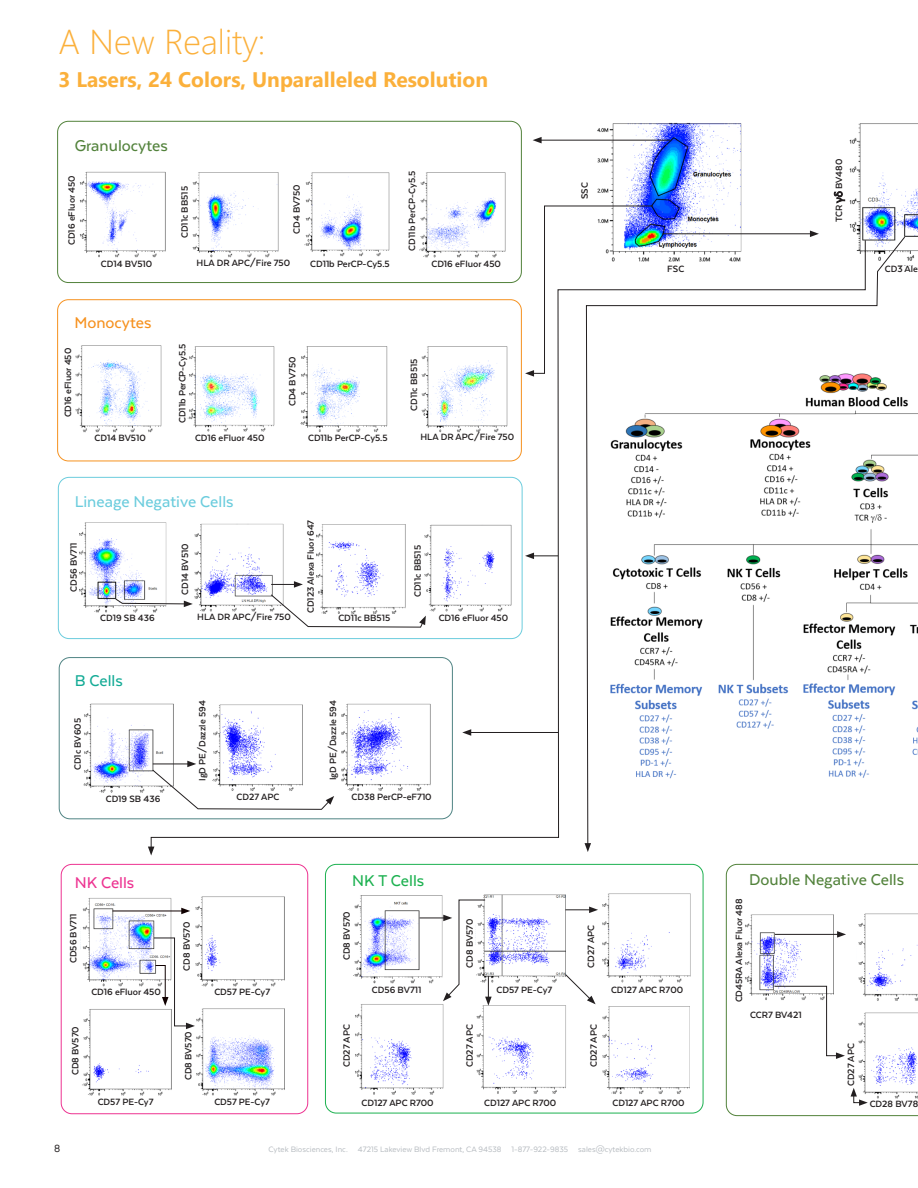
<style>
.page{position:relative;width:918px;height:1188px;background:#fff}
.page>*{position:absolute;margin:0;border:0;box-sizing:border-box;transform-origin:0 0}
.t1{font:300 34.5px "Segoe UI";color:#fbb03b}
.t2{font:700 21px "Segoe UI";color:#fbb03b}
.t3{font:500 18px "Texta";color:#52823b}
.t4{font:500 18px "Texta";color:#6bccdd}
.t5{font:500 18px "Texta";color:#f6911e}
.t6{font:500 18px "Texta";color:#1cb150}
.t7{font:500 18px "Texta";color:#ed3391}
.t8{font:500 18px "Texta";color:#14ab96}
.Page___Left{font:12px "Texta";color:#231f20}
.Tiny{font:700 10.5px "Texta";color:#231f20}
.Micro{font:9px "Texta";color:#b6bbc0}
.s1{font-family:"Segoe UI";font-weight:400}
</style>
<div class="page">
<img style="left:849px;top:123px;width:69px;height:138px">
<img style="left:596px;top:123px;width:146px;height:113px">
<img style="left:79px;top:171px;width:87px;height:87px">
<img style="left:193px;top:172px;width:85px;height:68px">
<img style="left:305px;top:172px;width:85px;height:68px">
<img style="left:420px;top:172px;width:85px;height:68px">
<div style="left:57px;top:121px;width:465px;height:162px;border:1px solid #52823b;border-radius:11px"></div>
<img style="left:76px;top:345px;width:74px;height:88px">
<div style="left:61px;top:864px;width:247px;height:250px;border:1px solid #ed3391;border-radius:11px"></div>
<img style="left:82px;top:898px;width:90px;height:88px">
<img style="left:196px;top:1008px;width:89px;height:88px">
<img style="left:195px;top:897px;width:90px;height:89px">
<img style="left:82px;top:1009px;width:90px;height:87px">
<hr style="left:113px;top:911px;width:71px;height:1px;background:#100000">
<svg style="left:181px;top:908px;width:9px;height:6px"></svg>
<svg style="left:153px;top:937px;width:42px;height:92px"></svg>
<img style="left:79px;top:522px;width:71px;height:90px">
<img style="left:84px;top:703px;width:66px;height:90px">
<hr style="left:539px;top:140px;width:131px;height:1px;background:#231f20">
<svg style="left:533px;top:137px;width:9px;height:6px"></svg>
<svg style="left:544px;top:205px;width:110px;height:35px"></svg>
<hr style="left:662px;top:233px;width:150px;height:1px;background:#231f20">
<svg style="left:810px;top:231px;width:9px;height:5px"></svg>
<svg style="left:150px;top:240px;width:436px;height:608px"></svg>
<svg style="left:148px;top:847px;width:6px;height:9px"></svg>
<hr style="left:469px;top:732px;width:89px;height:1px;background:#231f20">
<svg style="left:462px;top:729px;width:9px;height:7px"></svg>
<svg style="left:525px;top:553px;width:33px;height:6px"></svg>
<svg style="left:586px;top:236px;width:320px;height:607px"></svg>
<svg style="left:585px;top:843px;width:6px;height:9px"></svg>
<svg style="left:115px;top:598px;width:78px;height:9px"></svg>
<svg style="left:270px;top:594px;width:156px;height:34px"></svg>
<svg style="left:271px;top:581px;width:32px;height:7px"></svg>
<svg style="left:152px;top:761px;width:182px;height:49px"></svg>
<div style="left:325px;top:864px;width:378px;height:249px;border:1px solid #1cb150;border-radius:11px"></div>
<img style="left:354px;top:895px;width:89px;height:89px">
<img style="left:483px;top:894px;width:82px;height:89px">
<img style="left:355px;top:1004px;width:88px;height:91px">
<img style="left:602px;top:893px;width:89px;height:90px">
<img style="left:476px;top:1005px;width:90px;height:89px">
<img style="left:602px;top:1006px;width:88px;height:88px">
<svg style="left:565px;top:907px;width:33px;height:6px"></svg>
<svg style="left:565px;top:974px;width:31px;height:30px"></svg>
<svg style="left:420px;top:899px;width:72px;height:107px"></svg>
<svg style="left:726px;top:864px;width:192px;height:252px"></svg>
<p class="t1" style="left:58px;top:9px;width:209px">A New Reality:</p>
<p class="t2" style="left:58px;top:60px;width:431px">3 Lasers, 24 Colors, Unparalleled Resolution</p>
<p class="t3" style="left:75px;top:137px;width:95px">Granulocytes</p>
<p class="Tiny" style="left:66px;top:245px;width:71px;rotate:-90deg">CD16 eFluor 450</p>
<p class="Tiny" style="left:101px;top:258px;width:53px">CD14 BV510</p>
<p class="Tiny" style="left:179px;top:238px;width:53px;rotate:-90deg">CD11c BB515</p>
<p class="Tiny" style="left:291px;top:234px;width:51px;rotate:-90deg">CD4 BV750</p>
<p class="Tiny" style="left:197px;top:258px;width:95px">HLA DR APC/Fire 750</p>
<p class="Tiny" style="left:310px;top:258px;width:81px">CD11b PerCP-Cy5.5</p>
<p class="Tiny" style="left:406px;top:251px;width:81px;rotate:-90deg">CD11b PerCP-Cy5.5</p>
<p class="Tiny" style="left:431px;top:258px;width:71px">CD16 eFluor 450</p>
<p class="t5" style="left:75px;top:314px;width:79px">Monocytes</p>
<p class="Tiny" style="left:63px;top:417px;width:71px;rotate:-90deg">CD16 eFluor 450</p>
<p class="Tiny" style="left:95px;top:432px;width:53px">CD14 BV510</p>
<p class="Tiny" style="left:177px;top:423px;width:81px;rotate:-90deg">CD11b PerCP-Cy5.5</p>
<p class="Tiny" style="left:195px;top:432px;width:71px">CD16 eFluor 450</p>
<p class="Tiny" style="left:287px;top:406px;width:51px;rotate:-90deg">CD4 BV750</p>
<p class="Tiny" style="left:308px;top:432px;width:81px">CD11b PerCP-Cy5.5</p>
<p class="Tiny" style="left:409px;top:411px;width:53px;rotate:-90deg">CD11c BB515</p>
<p class="Tiny" style="left:421px;top:432px;width:95px">HLA DR APC/Fire 750</p>
<p class="t4" style="left:75px;top:492px;width:160px">Lineage Negative Cells</p>
<p class="Tiny" style="left:68px;top:592px;width:51px;rotate:-90deg">CD56 BV711</p>
<p class="Tiny" style="left:100px;top:613px;width:56px">CD19 SB 436</p>
<p class="Tiny" style="left:180px;top:595px;width:53px;rotate:-90deg">CD14 BV510</p>
<p class="Tiny" style="left:197px;top:612px;width:95px">HLA DR APC/Fire 750</p>
<p class="Tiny" style="left:305px;top:613px;width:95px;rotate:-90deg">CD123 Alexa Fluor 647</p>
<p class="Tiny" style="left:338px;top:613px;width:53px">CD11c BB515</p>
<p class="Tiny" style="left:412px;top:597px;width:53px;rotate:-90deg">CD11c BB515</p>
<p class="Tiny" style="left:439px;top:612px;width:71px">CD16 eFluor 450</p>
<p class="t8" style="left:75px;top:672px;width:50px">B Cells</p>
<p class="Tiny" style="left:72px;top:770px;width:53px;rotate:-90deg">CD1c BV605</p>
<p class="Tiny" style="left:197px;top:781px;width:82px;rotate:-90deg">IgD PE/Dazzle 594</p>
<p class="Tiny" style="left:328px;top:780px;width:82px;rotate:-90deg">IgD PE/Dazzle 594</p>
<p class="Tiny" style="left:106px;top:794px;width:56px">CD19 SB 436</p>
<p class="Tiny" style="left:237px;top:792px;width:44px">CD27 APC</p>
<p class="Tiny" style="left:352px;top:791px;width:82px">CD38 PerCP-eF710</p>
<p class="t7" style="left:75px;top:873px;width:61px">NK Cells</p>
<p class="t6" style="left:352px;top:871px;width:74px">NK T Cells</p>
<p class="Tiny" style="left:68px;top:963px;width:51px;rotate:-90deg">CD56 BV711</p>
<p class="Tiny" style="left:181px;top:971px;width:51px;rotate:-90deg">CD8 BV570</p>
<p class="Tiny" style="left:341px;top:960px;width:51px;rotate:-90deg">CD8 BV570</p>
<p class="Tiny" style="left:464px;top:968px;width:51px;rotate:-90deg">CD8 BV570</p>
<p class="Tiny" style="left:579px;top:199px;width:18px;rotate:-90deg">SSC</p>
<p class="Tiny" style="left:586px;top:968px;width:44px;rotate:-90deg">CD27 APC</p>
<p class="Tiny" style="left:667px;top:263px;width:18px">FSC</p>
<p class="Tiny" style="left:70px;top:1075px;width:51px;rotate:-90deg">CD8 BV570</p>
<p class="Tiny" style="left:91px;top:986px;width:71px">CD16 eFluor 450</p>
<p class="Tiny" style="left:98px;top:1096px;width:57px">CD57 PE-Cy7</p>
<p class="Tiny" style="left:183px;top:1080px;width:51px;rotate:-90deg">CD8 BV570</p>
<p class="Tiny" style="left:214px;top:986px;width:57px">CD57 PE-Cy7</p>
<p class="Tiny" style="left:214px;top:1096px;width:57px">CD57 PE-Cy7</p>
<p class="Tiny" style="left:341px;top:1067px;width:44px;rotate:-90deg">CD27 APC</p>
<p class="Tiny" style="left:372px;top:984px;width:51px">CD56 BV711</p>
<p class="Tiny" style="left:496px;top:984px;width:57px">CD57 PE-Cy7</p>
<p class="Tiny" style="left:611px;top:984px;width:74px">CD127 APC R700</p>
<p class="Tiny" style="left:464px;top:1067px;width:44px;rotate:-90deg">CD27 APC</p>
<p class="Tiny" style="left:588px;top:1067px;width:44px;rotate:-90deg">CD27 APC</p>
<p class="Tiny" style="left:362px;top:1097px;width:74px">CD127 APC R700</p>
<p class="Tiny" style="left:484px;top:1097px;width:74px">CD127 APC R700</p>
<p class="Tiny" style="left:613px;top:1097px;width:74px">CD127 APC R700</p>
<p class="Page___Left" style="left:54px;top:1142px;width:8px">8</p>
<p class="Micro" style="left:269px;top:1145px;width:384px">Cytek Biosciences, Inc. 47215 Lakeview Blvd Fremont, CA 94538 1-877-922-9835 sales@cytekbio.com</p>
<p class="Tiny" style="left:834px;top:222px;width:65px;rotate:-90deg">TCR <span class="s1">γδ</span> BV480</p>
<p class="Tiny" style="left:885px;top:263px;width:35px">CD3 Ale</p>
<p class="Tiny" style="left:734px;top:1002px;width:105px;rotate:-90deg">CD45RA Alexa Fluor 488</p>
<p class="t3" style="left:749px;top:870px;width:157px">Double Negative Cells</p>
<p class="Tiny" style="left:750px;top:1009px;width:53px">CCR7 BV421</p>
<p class="Tiny" style="left:846px;top:1086px;width:44px;rotate:-90deg">CD27 APC</p>
<p class="Tiny" style="left:870px;top:1099px;width:50px">CD28 BV78</p>
</div>
